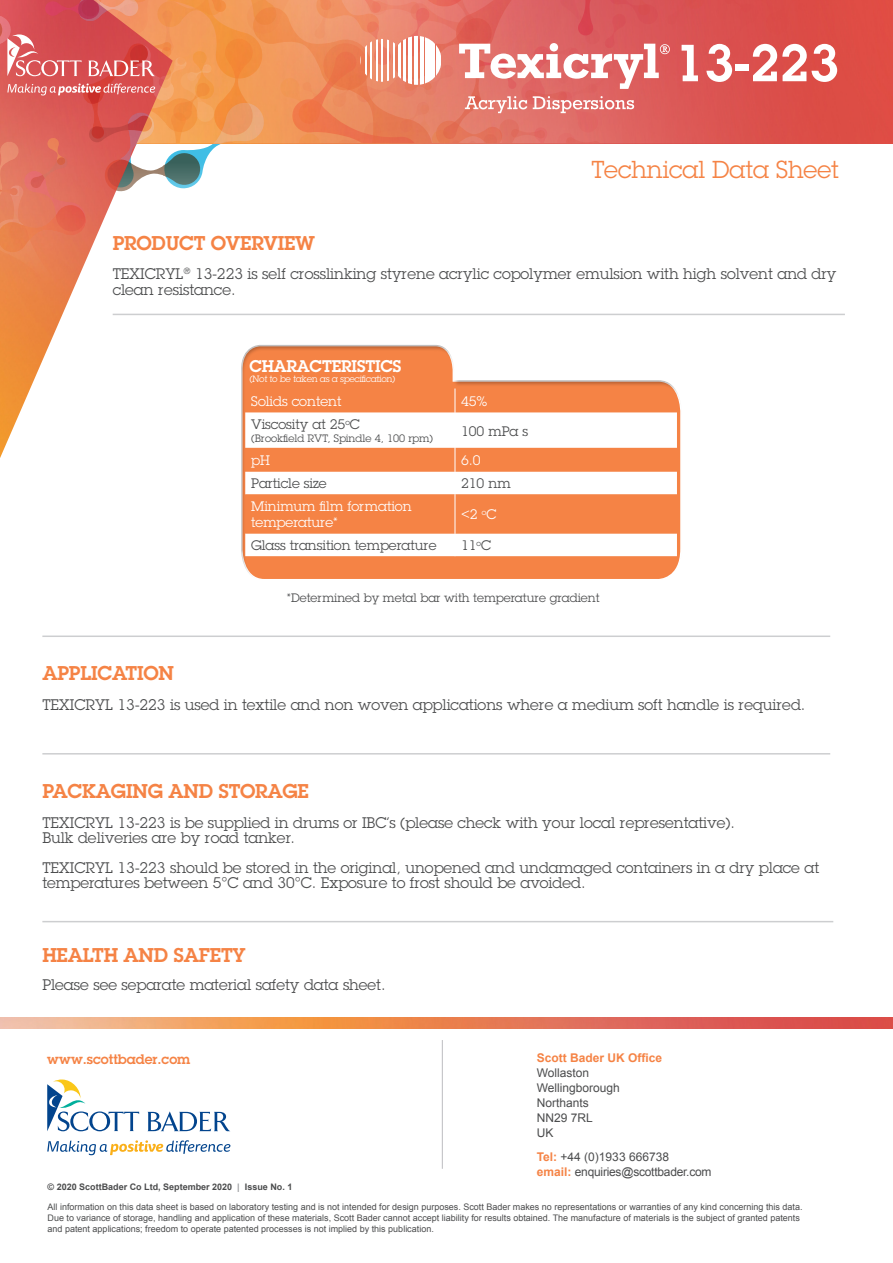
<style>
.page{position:relative;width:893px;height:1263px;background:#fff}
.page>*{position:absolute;margin:0;border:0;box-sizing:border-box;transform-origin:0 0}
.t1{font:600 51px "Lubalin Graph";color:#fff}
.t2{font:24px "Lubalin Graph";color:#f58345}
.t3{font:600 19.5px "Lubalin Graph";letter-spacing:-.01em;color:#f58345}
.t4{font:600 16.5px "Lubalin Graph";letter-spacing:-.01em;color:#fff}
.t5{font:15px/15px "Lubalin Graph";color:#4b4c4d}
.t6{font:13.5px "Lubalin Graph";color:#4b4c4d}
.t7{font:13.5px "Lubalin Graph";color:#fff}
.t8{font:600 13.5px "Lubalin Graph";color:#f58345}
.t9{font:12px/15px "Arial";color:#4b4c4d}
.t10{font:12px "Lubalin Graph";color:#4b4c4d}
.t11{font:12px "Arial";letter-spacing:-.02em;color:#4b4c4d}
.t12{font:700 12px "Arial";color:#f58345}
.t13{font:10.5px "Lubalin Graph";color:#4b4c4d}
.t14{font:9px/10.8px "Arial";color:#4b4c4d}
.t15{font:700 9px "Arial";color:#4b4c4d}
.t16{font:9px "Lubalin Graph";color:#fff}
.s1{font-weight:700;color:#f58345}
.s2{color:#939598}
</style>
<div class="page">
<div style="left:704px;top:0;width:189px;height:144px;background:#df4d45"></div>
<hr style="left:113px;top:314px;width:732px;height:1px;background:#cdced0">
<hr style="left:42px;top:921px;width:791px;height:1px;background:#cdced0">
<hr style="left:442px;top:1040px;width:1px;height:129px;background:#bcbdc0">
<svg style="left:147px;top:1111px;width:83px;height:20px"></svg>
<svg style="left:47px;top:1079px;width:92px;height:52px"></svg>
<svg style="left:47px;top:1140px;width:183px;height:15px"></svg>
<div style="left:240px;top:344px;width:442px;height:239px;background:#231f20;opacity:.3"></div>
<svg style="left:245px;top:412px;width:432px;height:36px"></svg>
<svg style="left:455px;top:388px;width:1px;height:24px"></svg>
<hr style="left:455px;top:412px;width:1px;height:36px;background:#fff">
<svg style="left:245px;top:448px;width:432px;height:108px"></svg>
<hr style="left:42px;top:753px;width:788px;height:1px;background:#cdced0">
<div style="left:0;top:0;width:860px;height:142px;background:#db4e49"></div>
<img style="left:0;top:305px;width:173px;height:153px">
<svg style="left:0;top:0;width:704px;height:305px"></svg>
<img style="left:0;top:1018px;width:893px;height:10px">
<hr style="left:42px;top:635px;width:788px;height:2px;background:#cdced0">
<p class="t1" style="left:675px;top:29px;width:166px">13-223</p>
<p class="t3" style="left:113px;top:230px;width:204px">PRODUCT OVERVIEW</p>
<p class="t2" style="left:591px;top:154px;width:249px">Technical Data Sheet</p>
<p class="t5" style="left:113px;top:265px;width:725px;line-height:16.5px">TEXICRYL<sup>®</sup> 13-223 is self crosslinking styrene acrylic copolymer emulsion with high solvent and dry clean resistance.</p>
<p class="t4" style="left:249px;top:355px;width:154px">CHARACTERISTICS</p>
<p class="t16" style="left:249px;top:373px;width:148px">(Not to be taken as a specification)</p>
<p class="t7" style="left:251px;top:393px;width:92px">Solids content</p>
<p class="t7" style="left:461px;top:393px;width:28px">45%</p>
<p class="t6" style="left:251px;top:416px;width:110px">Viscosity at 25<sup>o</sup>C</p>
<p class="t13" style="left:251px;top:431px;width:183px">(Brookfield RVT, Spindle 4, 100 rpm)</p>
<p class="t6" style="left:461px;top:422px;width:69px">100 mPa s</p>
<p class="t7" style="left:251px;top:452px;width:20px">pH</p>
<p class="t7" style="left:461px;top:452px;width:21px">6.0</p>
<p class="t6" style="left:251px;top:475px;width:77px">Particle size</p>
<p class="t6" style="left:461px;top:475px;width:51px">210 nm</p>
<p class="t7" style="left:251px;top:498px;width:162px">Minimum film formation</p>
<p class="t7" style="left:251px;top:514px;width:88px">temperature*</p>
<p class="t7" style="left:461px;top:506px;width:37px">&lt;2 <sup>o</sup>C</p>
<p class="t6" style="left:251px;top:537px;width:187px">Glass transition temperature</p>
<p class="t6" style="left:461px;top:537px;width:32px">11<sup>o</sup>C</p>
<p class="t3" style="left:42px;top:660px;width:133px">APPLICATION</p>
<p class="t10" style="left:287px;top:591px;width:314px">*Determined by metal bar with temperature gradient</p>
<p class="t5" style="left:42px;top:697px;width:764px">TEXICRYL 13-223 is used in textile and non woven applications where a medium soft handle is required.</p>
<p class="t3" style="left:42px;top:778px;width:268px">PACKAGING AND STORAGE</p>
<p class="t5" style="left:42px;top:815px;width:694px">TEXICRYL 13-223 is be supplied in drums or IBC’s (please check with your local representative).<br>Bulk deliveries are by road tanker.</p>
<p class="t5" style="left:42px;top:860px;width:778px">TEXICRYL 13-223 should be stored in the original, unopened and undamaged containers in a dry place at temperatures between 5°C and 30°C. Exposure to frost should be avoided.</p>
<p class="t3" style="left:42px;top:942px;width:205px">HEALTH AND SAFETY</p>
<p class="t5" style="left:42px;top:977px;width:345px">Please see separate material safety data sheet.</p>
<p class="t12" style="left:537px;top:1050px;width:127px">Scott Bader UK Office</p>
<p class="t9" style="left:537px;top:1066px;width:85px">Wollaston<br>Wellingborough<br>Northants<br>NN29 7RL<br>UK</p>
<p class="t9" style="left:537px;top:1149px;width:134px"><span class="s1">Tel:</span> +44 (0)1933 666738</p>
<p class="t11" style="left:537px;top:1164px;width:176px"><span class="s1">email:</span> enquiries@scottbader.com</p>
<p class="t14" style="left:48px;top:1201px;width:756px">All information on this data sheet is based on laboratory testing and is not intended for design purposes. Scott Bader makes no representations or warranties of any kind concerning this data.<br>Due to variance of storage, handling and application of these materials, Scott Bader cannot accept liability for results obtained. The manufacture of materials is the subject of granted patents and patent applications; freedom to operate patented processes is not implied by this publication.</p>
<p class="t8" style="left:47px;top:1050px;width:145px">www.scottbader.com</p>
<p class="t15" style="left:48px;top:1181px;width:246px">© 2020 ScottBader Co Ltd, September 2020 <span class="s2">|</span> Issue No. 1</p>
</div>
